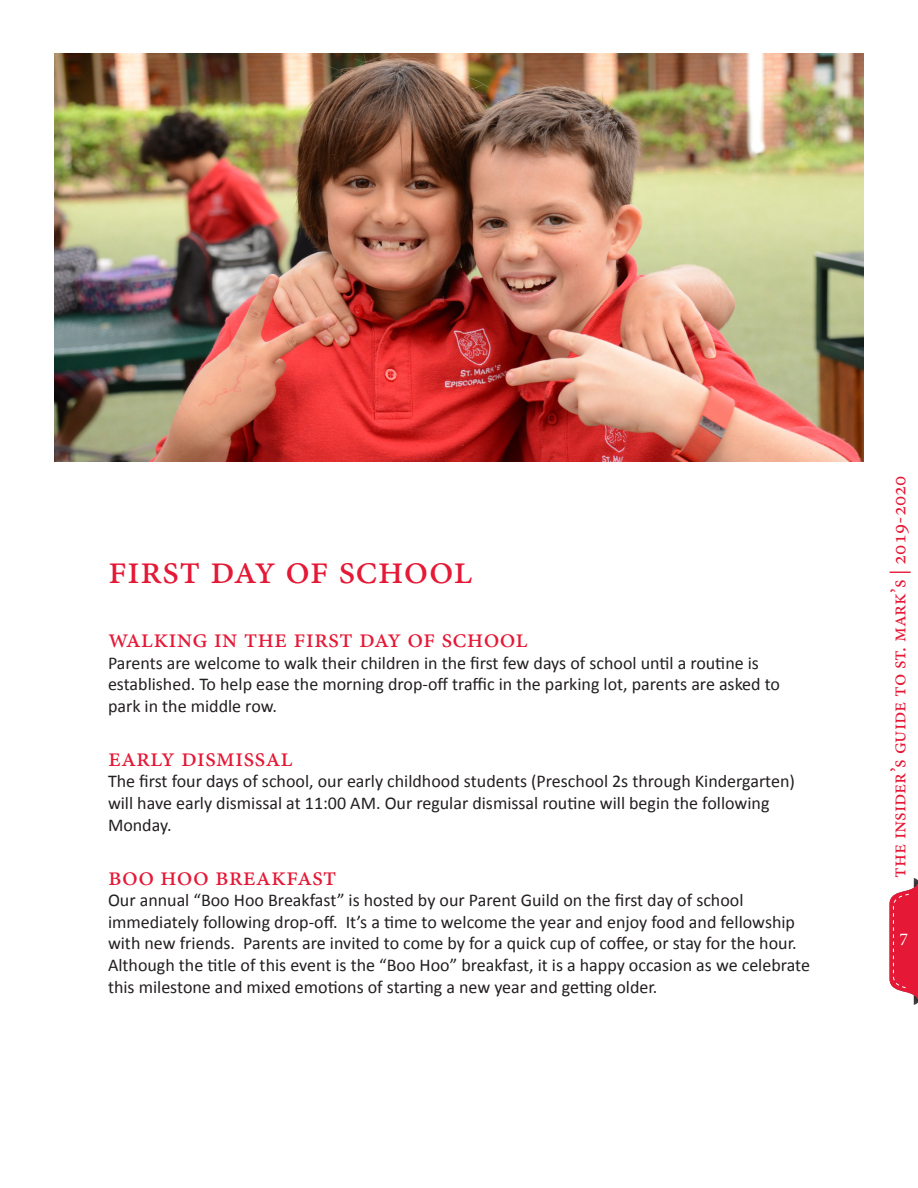
<style>
.page{position:relative;width:918px;height:1188px;background:#fff}
.page>*{position:absolute;margin:0;border:0;box-sizing:border-box;transform-origin:0 0}
.t1{font:42px "Minion Pro";color:#e51836}
.t2{font:27px "Minion Pro";color:#e51836}
.t3{font:21px "Minion Pro";color:#e51836}
.t4{font:18px/21.6px "Calibri";color:#231f20}
.t5{font:18px "Minion Pro";color:#fff}
</style>
<div class="page">
<svg style="left:890px;top:878px;width:28px;height:127px"></svg>
<img style="left:54px;top:53px;width:810px;height:409px">
<h1 class="t1" style="left:108px;top:544px;width:366px">first day of school</h1>
<h2 class="t2" style="left:108px;top:622px;width:422px">walking in the first day of school</h2>
<p class="t4" style="left:108px;top:651px;width:674px">Parents are welcome to walk their children in the first few days of school until a routine is established. To help ease the morning drop-off traffic in the parking lot, parents are asked to park in the middle row.</p>
<h2 class="t2" style="left:108px;top:741px;width:187px">early dismissal</h2>
<p class="t4" style="left:108px;top:770px;width:689px">The first four days of school, our early childhood students (Preschool 2s through Kindergarten) will have early dismissal at 11:00 AM. Our regular dismissal routine will begin the following<br>Monday.</p>
<h2 class="t2" style="left:108px;top:860px;width:230px">boo hoo breakfast</h2>
<p class="t4" style="left:108px;top:889px;width:704px">Our annual “Boo Hoo Breakfast” is hosted by our Parent Guild on the first day of school immediately following drop-off. It’s a time to welcome the year and enjoy food and fellowship with new friends. Parents are invited to come by for a quick cup of coffee, or stay for the hour.<br>Although the title of this event is the “Boo Hoo” breakfast, it is a happy occasion as we celebrate this milestone and mixed emotions of starting a new year and getting older.</p>
<p class="t3" style="left:886px;top:878px;width:404px;rotate:-90deg">the insider’s guide to st. mark’s | 2019-2020</p>
<p class="t5" style="left:899px;top:929px;width:10px">7</p>
</div>
